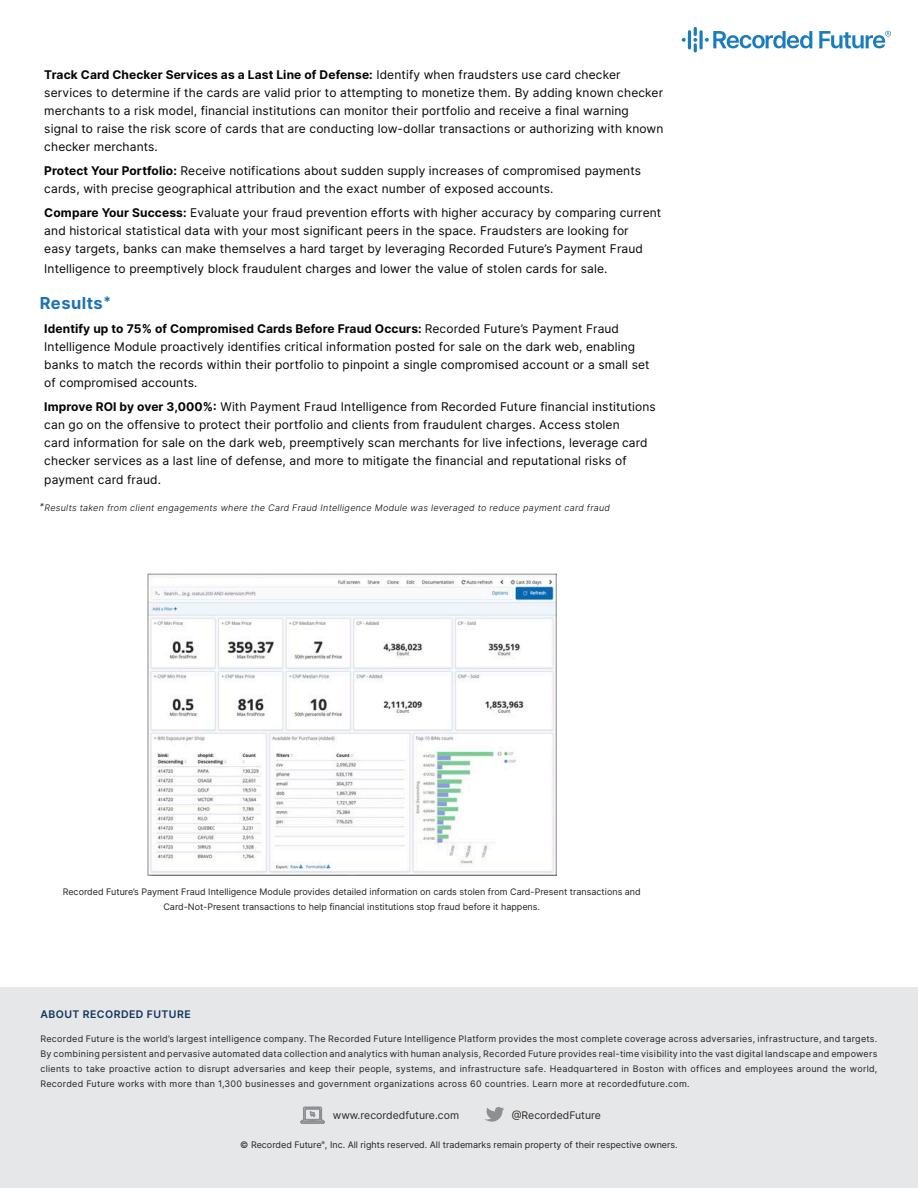
<style>
.page{position:relative;width:918px;height:1188px;background:#fff}
.page>*{position:absolute;margin:0;border:0;box-sizing:border-box;transform-origin:0 0}
.t1{font:700 16.5px "Inter";letter-spacing:.03em;color:#1c73b4}
.t2{font:12px/18px "Inter";letter-spacing:.01em;color:#040503}
.t3{font:10.5px "Inter";color:#2b2824}
.t4{font:600 10.5px "Inter";letter-spacing:.04em;color:#11355c}
.t5{font:9px/15px "Inter";color:#231f20;text-align:center}
.t6{font:italic 300 9px "Inter";letter-spacing:.03em;color:#040503}
.s1{font-weight:700}
</style>
<div class="page">
<svg style="left:819px;top:31px;width:72px;height:18px"></svg>
<svg style="left:682px;top:38px;width:4px;height:4px"></svg>
<hr style="left:688px;top:30px;width:3px;height:19px;background:#197cbf;border-radius:2px">
<svg style="left:693px;top:27px;width:119px;height:25px"></svg>
<div style="left:0;top:987px;width:918px;height:201px;background:#e6e7e9"></div>
<div style="left:301px;top:1121px;width:23px;height:2px;border:1px solid #8d9093"></div>
<svg style="left:301px;top:1107px;width:23px;height:15px"></svg>
<svg style="left:484px;top:1107px;width:20px;height:15px"></svg>
<img style="left:147px;top:574px;width:409px;height:302px">
<p class="t2" style="left:44px;top:66px;width:621px"><span class="s1">Track Card Checker Services as a Last Line of Defense:</span> Identify when fraudsters use card checker services to determine if the cards are valid prior to attempting to monetize them. By adding known checker merchants to a risk model, financial institutions can monitor their portfolio and receive a final warning signal to raise the risk score of cards that are conducting low-dollar transactions or authorizing with known checker merchants.</p>
<p class="t2" style="left:44px;top:162px;width:598px"><span class="s1">Protect Your Portfolio:</span> Receive notifications about sudden supply increases of compromised payments cards, with precise geographical attribution and the exact number of exposed accounts.</p>
<p class="t2" style="left:44px;top:204px;width:618px"><span class="s1">Compare Your Success:</span> Evaluate your fraud prevention efforts with higher accuracy by comparing current and historical statistical data with your most significant peers in the space. Fraudsters are looking for<br>easy targets, banks can make themselves a hard target by leveraging Recorded Future’s Payment Fraud</p>
<p class="t2" style="left:44px;top:259px;width:565px">Intelligence to preemptively block fraudulent charges and lower the value of stolen cards for sale.</p>
<h1 class="t1" style="left:40px;top:291px;width:73px">Results<sup>*</sup></h1>
<p class="t2" style="left:44px;top:319px;width:607px"><span class="s1">Identify up to 75% of Compromised Cards Before Fraud Occurs:</span> Recorded Future’s Payment Fraud Intelligence Module proactively identifies critical information posted for sale on the dark web, enabling banks to match the records within their portfolio to pinpoint a single compromised account or a small set of compromised accounts.</p>
<p class="t2" style="left:44px;top:397px;width:613px"><span class="s1">Improve ROI by over 3,000%:</span> With Payment Fraud Intelligence from Recorded Future financial institutions can go on the offensive to protect their portfolio and clients from fraudulent charges. Access stolen<br>card information for sale on the dark web, preemptively scan merchants for live infections, leverage card checker services as a last line of defense, and more to mitigate the financial and reputational risks of</p>
<p class="t2" style="left:44px;top:471px;width:118px">payment card fraud.</p>
<p class="t6" style="left:40px;top:501px;width:572px">*Results taken from client engagements where the Card Fraud Intelligence Module was leveraged to reduce payment card fraud</p>
<p class="t5" style="left:63px;top:884px;width:580px">Recorded Future’s Payment Fraud Intelligence Module provides detailed information on cards stolen from Card-Present transactions and<br>Card-Not-Present transactions to help financial institutions stop fraud before it happens.</p>
<p class="t4" style="left:41px;top:1006px;width:152px">ABOUT RECORDED FUTURE</p>
<p class="t5" style="left:40px;top:1031px;width:838px;text-align:justify">Recorded Future is the world’s largest intelligence company. The Recorded Future Intelligence Platform provides the most complete coverage across adversaries, infrastructure, and targets.<br>By combining persistent and pervasive automated data collection and analytics with human analysis, Recorded Future provides real-time visibility into the vast digital landscape and empowers clients to take proactive action to disrupt adversaries and keep their people, systems, and infrastructure safe. Headquartered in Boston with offices and employees around the world, Recorded Future works with more than 1,300 businesses and government organizations across 60 countries. Learn more at recordedfuture.com.</p>
<p class="t3" style="left:333px;top:1107px;width:128px">www.recordedfuture.com</p>
<p class="t3" style="left:512px;top:1108px;width:91px">@RecordedFuture</p>
<p class="t5" style="left:240px;top:1137px;width:439px">© Recorded Future<sup>®</sup>, Inc. All rights reserved. All trademarks remain property of their respective owners.</p>
</div>
